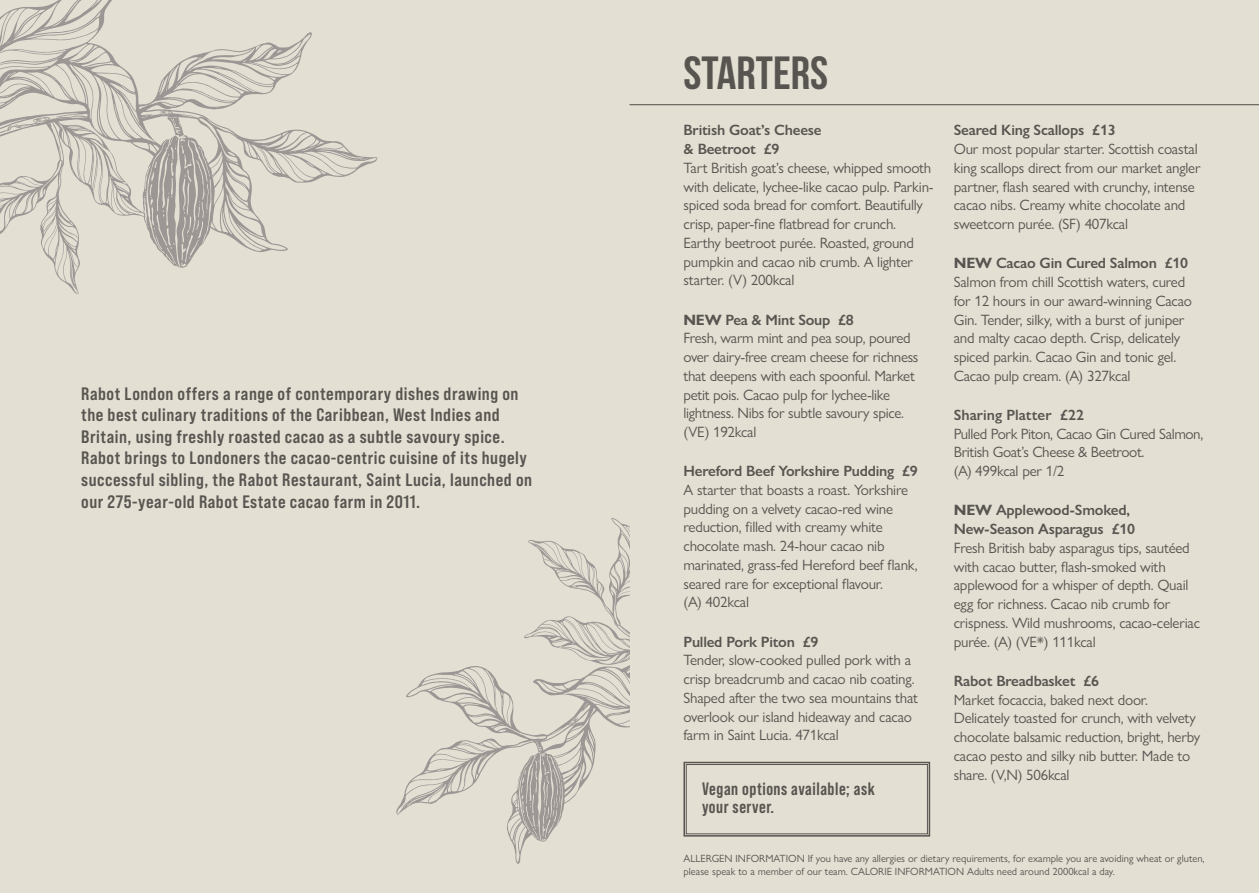
<style>
.page{position:relative;width:1259px;height:893px;background:#e3dfd3}
.page>*{position:absolute;margin:0;border:0;box-sizing:border-box;transform-origin:0 0}
.t1{font:46.5px "Bebas Neue";color:#585551;scale:1.04 1}
.t2{font:18px/21.6px "Bebas Neue Pro Sm E Bd";letter-spacing:.03em;color:#585551}
.t3{font:700 18px/18px "Bebas Neue Pro";letter-spacing:.03em;color:#585551}
.t4{font:15px/18.8px "Gill Sans Nova";letter-spacing:-.015em;color:#585551}
.t5{font:600 15px/18.8px "Gill Sans Nova";letter-spacing:-.015em;color:#585551}
.t6{font:10.5px/13.5px "Gill Sans Nova";color:#585551}
.s1{font-weight:700}
.s2{font-weight:600}
</style>
<div class="page">
<hr style="left:629px;top:104px;width:630px;height:1px;background:#585551">
<svg style="left:0;top:0;width:377px;height:294px"></svg>
<svg style="left:143px;top:114px;width:72px;height:155px"></svg>
<svg style="left:396px;top:518px;width:233px;height:346px"></svg>
<svg style="left:516px;top:738px;width:49px;height:104px"></svg>
<svg style="left:683px;top:761px;width:248px;height:76px"></svg>
<div style="left:686px;top:764px;width:241px;height:70px;border:1px solid #585551"></div>
<p class="t2" style="left:81px;top:382px;width:452px">Rabot London offers a range of contemporary dishes drawing on the best culinary traditions of the Caribbean, West Indies and Britain, using freshly roasted cacao as a subtle savoury spice.<br>Rabot brings to Londoners the cacao-centric cuisine of its hugely successful sibling, the Rabot Restaurant, Saint Lucia, launched on our 275-year-old Rabot Estate cacao farm in 2011.</p>
<h1 class="t1" style="left:683px;top:47px;width:141px">STARTERS</h1>
<p class="t5" style="left:683px;top:121px;width:140px">British Goat’s Cheese &amp; Beetroot £9</p>
<p class="t4" style="left:683px;top:158px;width:252px">Tart British goat’s cheese, whipped smooth with delicate, lychee-like cacao pulp. Parkin&shy;spiced soda bread for comfort. Beautifully crisp, paper-fine flatbread for crunch.<br>Earthy beetroot purée. Roasted, ground pumpkin and cacao nib crumb. A lighter starter. (V) 200kcal</p>
<p class="t4" style="left:683px;top:310px;width:236px"><span class="s1">NEW</span> <span class="s2">Pea &amp; Mint Soup £8<br></span>Fresh, warm mint and pea soup, poured over dairy-free cream cheese for richness that deepens with each spoonful. Market petit pois. Cacao pulp for lychee-like lightness. Nibs for subtle savoury spice. (VE) 192kcal</p>
<p class="t5" style="left:683px;top:462px;width:236px">Hereford Beef Yorkshire Pudding £9</p>
<p class="t4" style="left:683px;top:480px;width:236px">A starter that boasts a roast. Yorkshire pudding on a velvety cacao-red wine reduction, filled with creamy white chocolate mash. 24-hour cacao nib marinated, grass-fed Hereford beef flank, seared rare for exceptional flavour.<br>(A) 402kcal</p>
<p class="t5" style="left:683px;top:632px;width:136px">Pulled Pork Piton £9</p>
<p class="t4" style="left:683px;top:651px;width:236px">Tender, slow-cooked pulled pork with a crisp breadcrumb and cacao nib coating.<br>Shaped after the two sea mountains that overlook our island hideaway and cacao farm in Saint Lucia. 471kcal</p>
<p class="t3" style="left:702px;top:779px;width:174px">Vegan options available; ask your server.</p>
<p class="t5" style="left:954px;top:121px;width:163px">Seared King Scallops £13</p>
<p class="t4" style="left:954px;top:139px;width:248px">Our most popular starter. Scottish coastal king scallops direct from our market angler partner, flash seared with crunchy, intense cacao nibs. Creamy white chocolate and sweetcorn purée. (SF) 407kcal</p>
<p class="t4" style="left:954px;top:254px;width:240px"><span class="s1">NEW</span> <span class="s2">Cacao Gin Cured Salmon £10<br></span>Salmon from chill Scottish waters, cured for 12 hours in our award-winning Cacao Gin. Tender, silky, with a burst of juniper and malty cacao depth. Crisp, delicately spiced parkin. Cacao Gin and tonic gel.<br>Cacao pulp cream. (A) 327kcal</p>
<p class="t5" style="left:954px;top:405px;width:132px">Sharing Platter £22</p>
<p class="t4" style="left:954px;top:424px;width:251px">Pulled Pork Piton, Cacao Gin Cured Salmon,<br>British Goat’s Cheese &amp; Beetroot.<br>(A) 499kcal per 1/2</p>
<p class="t5" style="left:954px;top:501px;width:183px"><span class="s1">NEW</span> Applewood-Smoked,<br>New-Season Asparagus £10</p>
<p class="t4" style="left:954px;top:538px;width:248px">Fresh British baby asparagus tips, sautéed with cacao butter, flash-smoked with applewood for a whisper of depth. Quail egg for richness. Cacao nib crumb for crispness. Wild mushrooms, cacao-celeriac purée. (A) (VE*) 111kcal</p>
<p class="t5" style="left:954px;top:671px;width:147px">Rabot Breadbasket £6</p>
<p class="t4" style="left:954px;top:690px;width:248px">Market focaccia, baked next door.<br>Delicately toasted for crunch, with velvety chocolate balsamic reduction, bright, herby cacao pesto and silky nib butter. Made to share. (V,N) 506kcal</p>
<p class="t6" style="left:683px;top:851px;width:522px">ALLERGEN INFORMATION If you have any allergies or dietary requirements, for example you are avoiding wheat or gluten, please speak to a member of our team. CALORIE INFORMATION Adults need around 2000kcal a day.</p>
</div>
